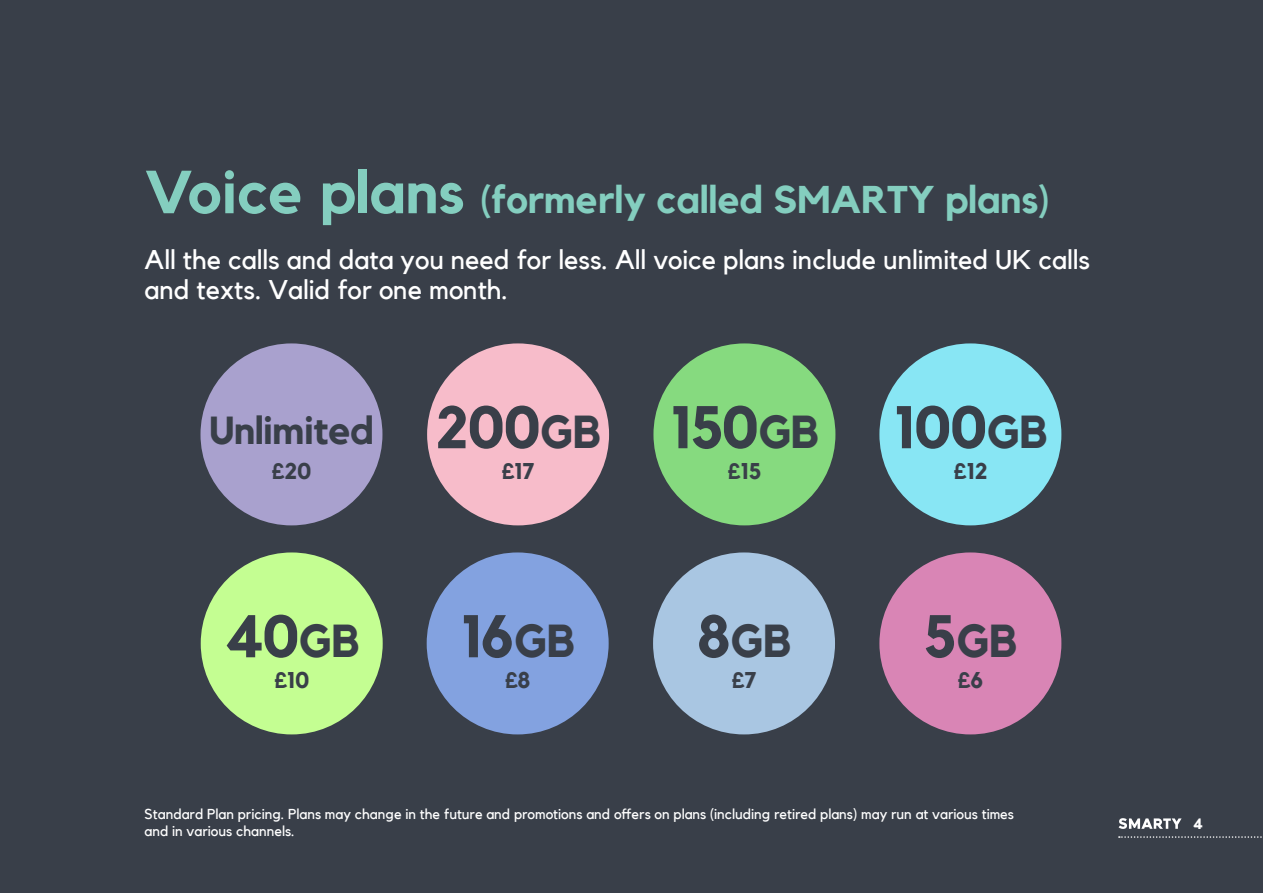
<style>
.page{position:relative;width:1263px;height:893px;background:#393f49}
.page>*{position:absolute;margin:0;border:0;box-sizing:border-box;transform-origin:0 0}
.t1{font:700 59.4px "Kollektif";letter-spacing:-.02em;color:#393f49}
.t2{font:700 46.05px "Kollektif";color:#393f49}
.t3{font:700 39px "Kollektif";letter-spacing:-.01em;color:#393f49}
.t4{font:700 38.55px "Kollektif";color:#84cebf}
.t5{font:30px "Kollektif";color:#fff}
.Body_18{font:27px/30px "Kollektif";color:#fff}
.t6{font:700 22.8px "Kollektif";color:#393f49}
.t7{font:700 15px "Kollektif";color:#fff}
.Body_140__leading{font:14.4px/16.5px "Kollektif";color:#fff}
.s1{font-size:60px}
.s2{font-size:46.05px}
.s3{font-size:59.4px}
</style>
<div class="page">
<svg style="left:1118px;top:818px;width:63px;height:11px"></svg>
<svg style="left:1119px;top:836px;width:143px;height:2px"></svg>
<div style="left:879px;top:552px;width:182px;height:182px;background:#d985b5;border-radius:50%"></div>
<div style="left:653px;top:552px;width:182px;height:182px;background:#a9c6e2;border-radius:50%"></div>
<div style="left:427px;top:552px;width:182px;height:182px;background:#83a2e0;border-radius:50%"></div>
<div style="left:201px;top:552px;width:182px;height:182px;background:#c4fe92;border-radius:50%"></div>
<div style="left:200px;top:343px;width:182px;height:182px;background:#a9a1ce;border-radius:50%"></div>
<div style="left:427px;top:343px;width:182px;height:182px;background:#f7bcca;border-radius:50%"></div>
<div style="left:653px;top:343px;width:182px;height:182px;background:#86da7f;border-radius:50%"></div>
<div style="left:879px;top:343px;width:182px;height:182px;background:#88e6f4;border-radius:50%"></div>
<p class="t4" style="left:145px;top:177px;width:906px"><span class="s1">Voice plans</span> (formerly called SMARTY plans)</p>
<p class="Body_18" style="left:145px;top:244px;width:947px">All the calls and data you need for less. All voice plans include unlimited UK calls and texts. Valid for one month.</p>
<p class="t3" style="left:209px;top:408px;width:166px">Unlimited</p>
<p class="t6" style="left:272px;top:458px;width:41px">£20</p>
<p class="t1" style="left:224px;top:602px;width:138px">40<span class="s2">GB</span></p>
<p class="t6" style="left:274px;top:666px;width:37px">£10</p>
<p class="t1" style="left:435px;top:393px;width:168px">200<span class="s2">GB</span></p>
<p class="t6" style="left:502px;top:457px;width:35px">£17</p>
<p class="t1" style="left:460px;top:602px;width:117px">16<span class="s2">GB</span></p>
<p class="t6" style="left:505px;top:666px;width:27px">£8</p>
<p class="t1" style="left:670px;top:393px;width:151px">150<span class="s2">GB</span></p>
<p class="t6" style="left:728px;top:457px;width:35px">£15</p>
<p class="t2" style="left:697px;top:614px;width:96px"><span class="s3">8</span>GB</p>
<p class="t6" style="left:732px;top:666px;width:26px">£7</p>
<p class="t1" style="left:893px;top:393px;width:156px">100<span class="s2">GB</span></p>
<p class="t6" style="left:954px;top:457px;width:35px">£12</p>
<p class="t2" style="left:923px;top:614px;width:96px"><span class="s3">5</span>GB</p>
<p class="t6" style="left:958px;top:666px;width:27px">£6</p>
<p class="Body_140__leading" style="left:145px;top:806px;width:871px">Standard Plan pricing. Plans may change in the future and promotions and offers on plans (including retired plans) may run at various times and in various channels.</p>
<h3 class="t5" style="left:876px;top:802px;width:169px">Unlimited UK</h3>
<p class="t7" style="left:1193px;top:815px;width:12px">4</p>
</div>
